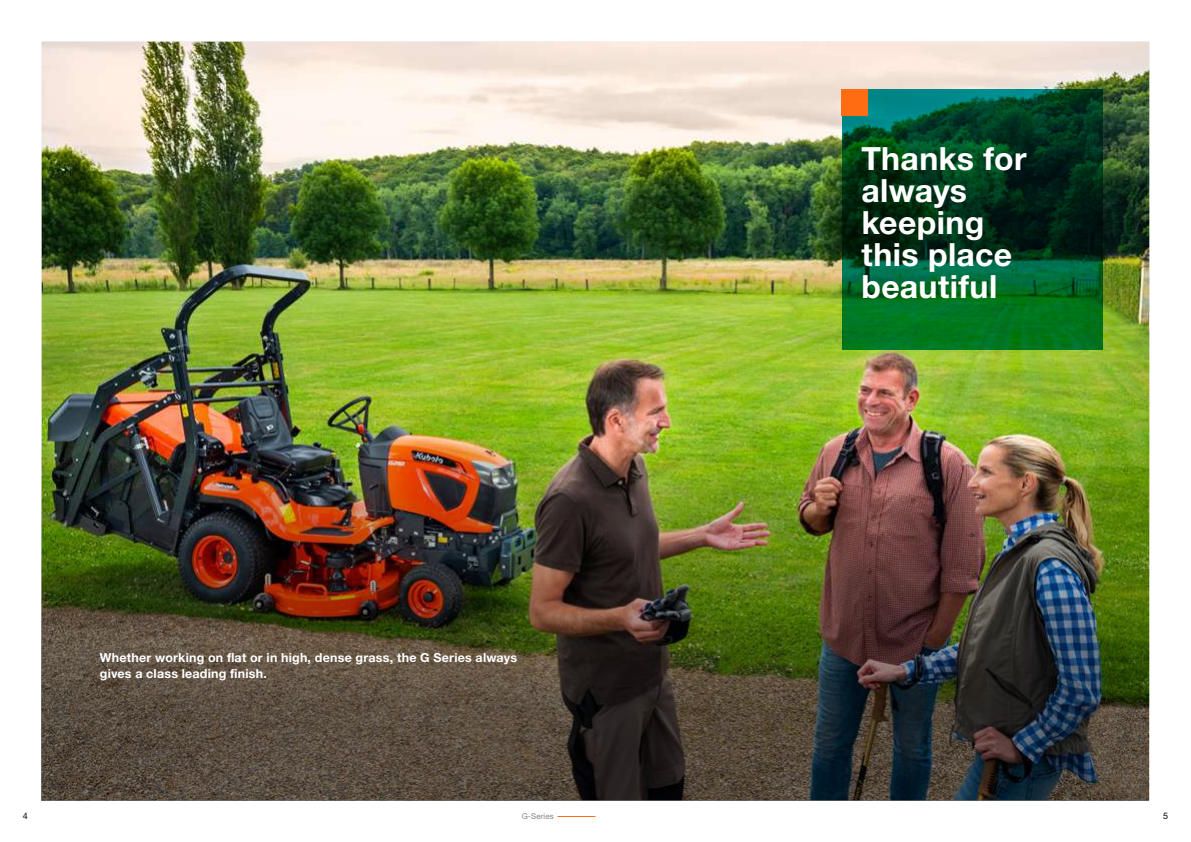
<style>
.page{position:relative;width:1191px;height:842px;background:#fff}
.page>*{position:absolute;margin:0;border:0;box-sizing:border-box;transform-origin:0 0}
.t1{font:700 32px/32px "Helvetica Neue LT Pro";letter-spacing:.01em;color:#fff}
.t2{font:700 12.5px/16px "Helvetica Neue LT Pro";letter-spacing:.015em;color:#fff}
.t3{font:9px "Helvetica Neue LT Pro";color:#000}
.t4{font:8px "Helvetica Neue LT Pro";letter-spacing:.01em;color:#878786}
</style>
<div class="page">
<hr style="left:557px;top:816px;width:38px;height:1px;background:#ff6c11">
<img style="left:42px;top:42px;width:1107px;height:402px">
<img style="left:42px;top:444px;width:1107px;height:356px">
<svg style="left:841px;top:89px;width:261px;height:261px"></svg>
<div style="left:841px;top:89px;width:26px;height:26px;background:#ff6c11"></div>
<p class="t2" style="left:100px;top:649px;width:419px">Whether working on flat or in high, dense grass, the G Series always gives a class leading finish.</p>
<h1 class="t1" style="left:861px;top:142px;width:167px">Thanks for always keeping this place beautiful</h1>
<p class="t3" style="left:23px;top:810px;width:7px">4</p>
<p class="t4" style="left:522px;top:811px;width:33px">G-Series</p>
<p class="t3" style="left:1163px;top:810px;width:7px">5</p>
</div>
